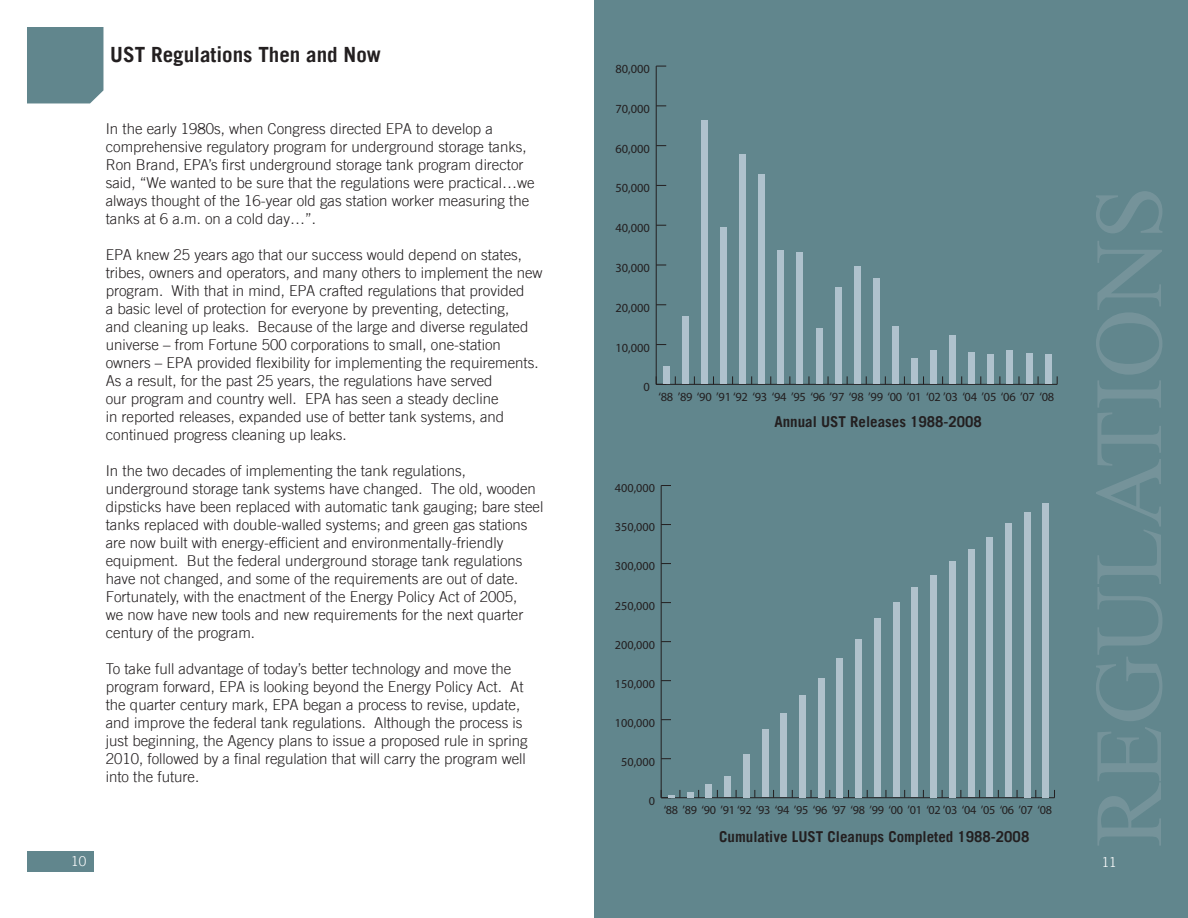
<style>
.page{position:relative;width:1188px;height:918px;background:#fff}
.page>*{position:absolute;margin:0;border:0;box-sizing:border-box;transform-origin:0 0}
.t1{font:700 21px "Trade Gothic LT";color:#231f20}
.t2{font:20.1px "Myriad";color:#231f20}
.t3{font:expanded 17.55px "Univers";color:#231f20}
.t4{font:300 15px/18px "Trade Gothic LT";color:#231f20}
.t5{font:700 15px "Trade Gothic LT";color:#231f20}
.t6{font:300 13.5px "Trade Gothic LT";color:#fff}
.t7{font:12.45px "Myriad";letter-spacing:-.02em;color:#231f20}
.t8{font:12.45px "Myriad";color:#231f20}
.t9{font:12.15px "Myriad";letter-spacing:-.02em;color:#231f20}
.t10{font:12.15px "Myriad";color:#231f20}
</style>
<div class="page">
<div style="left:27px;top:851px;width:66px;height:21px;background:#61868d"></div>
<div style="left:594px;top:0;width:594px;height:918px;background:#61868d"></div>
<div style="left:27px;top:27px;width:76px;height:76px;background:#61868d"></div>
<hr style="left:656px;top:384px;width:401px;height:1px;background:#231f20">
<hr style="left:656px;top:66px;width:1px;height:318px;background:#231f20">
<div style="left:663px;top:367px;width:7px;height:17px;background:#afc2cd"></div>
<div style="left:682px;top:316px;width:7px;height:68px;background:#afc2cd"></div>
<div style="left:701px;top:120px;width:7px;height:264px;background:#afc2cd"></div>
<div style="left:720px;top:228px;width:7px;height:156px;background:#afc2cd"></div>
<div style="left:739px;top:154px;width:7px;height:230px;background:#afc2cd"></div>
<div style="left:758px;top:175px;width:7px;height:209px;background:#afc2cd"></div>
<div style="left:777px;top:250px;width:7px;height:134px;background:#afc2cd"></div>
<div style="left:797px;top:252px;width:6px;height:132px;background:#afc2cd"></div>
<div style="left:816px;top:329px;width:6px;height:55px;background:#afc2cd"></div>
<div style="left:835px;top:287px;width:7px;height:97px;background:#afc2cd"></div>
<div style="left:854px;top:266px;width:7px;height:118px;background:#afc2cd"></div>
<div style="left:873px;top:279px;width:7px;height:105px;background:#afc2cd"></div>
<div style="left:892px;top:326px;width:7px;height:58px;background:#afc2cd"></div>
<div style="left:911px;top:358px;width:7px;height:26px;background:#afc2cd"></div>
<div style="left:930px;top:350px;width:7px;height:34px;background:#afc2cd"></div>
<div style="left:949px;top:336px;width:7px;height:48px;background:#afc2cd"></div>
<div style="left:968px;top:353px;width:7px;height:31px;background:#afc2cd"></div>
<div style="left:987px;top:354px;width:7px;height:30px;background:#afc2cd"></div>
<div style="left:1007px;top:351px;width:6px;height:33px;background:#afc2cd"></div>
<div style="left:1026px;top:354px;width:7px;height:30px;background:#afc2cd"></div>
<div style="left:1045px;top:354px;width:7px;height:30px;background:#afc2cd"></div>
<hr style="left:661px;top:797px;width:394px;height:1px;background:#231f20">
<hr style="left:661px;top:486px;width:1px;height:312px;background:#231f20">
<svg style="left:661px;top:790px;width:20px;height:8px"></svg>
<svg style="left:687px;top:790px;width:12px;height:8px"></svg>
<div style="left:705px;top:784px;width:7px;height:13px;background:#b0c2cc"></div>
<div style="left:724px;top:777px;width:7px;height:20px;background:#b0c2cc"></div>
<div style="left:743px;top:754px;width:7px;height:43px;background:#b0c2cc"></div>
<div style="left:762px;top:729px;width:6px;height:68px;background:#b0c2cc"></div>
<div style="left:780px;top:713px;width:7px;height:84px;background:#b0c2cc"></div>
<div style="left:799px;top:695px;width:7px;height:102px;background:#b0c2cc"></div>
<div style="left:818px;top:678px;width:7px;height:119px;background:#b0c2cc"></div>
<div style="left:837px;top:658px;width:6px;height:139px;background:#b0c2cc"></div>
<div style="left:855px;top:639px;width:7px;height:158px;background:#b0c2cc"></div>
<div style="left:874px;top:619px;width:7px;height:178px;background:#b0c2cc"></div>
<div style="left:893px;top:602px;width:7px;height:195px;background:#b0c2cc"></div>
<div style="left:912px;top:587px;width:6px;height:210px;background:#b0c2cc"></div>
<div style="left:930px;top:575px;width:7px;height:222px;background:#b0c2cc"></div>
<div style="left:949px;top:561px;width:7px;height:236px;background:#b0c2cc"></div>
<div style="left:968px;top:550px;width:6px;height:247px;background:#b0c2cc"></div>
<div style="left:986px;top:538px;width:7px;height:259px;background:#afc2cd"></div>
<div style="left:1005px;top:524px;width:7px;height:273px;background:#b0c2cc"></div>
<div style="left:1024px;top:512px;width:7px;height:285px;background:#b0c2cc"></div>
<div style="left:1043px;top:503px;width:6px;height:294px;background:#b0c2cc"></div>
<p class="t1" style="left:110px;top:42px;width:272px">UST Regulations Then and Now</p>
<p class="t4" style="left:106px;top:120px;width:430px">In the early 1980s, when Congress directed EPA to develop a comprehensive regulatory program for underground storage tanks, Ron Brand, EPA’s first underground storage tank program director said, “We wanted to be sure that the regulations were practical…we always thought of the 16-year old gas station worker measuring the tanks at 6 a.m. on a cold day…”.</p>
<p class="t4" style="left:106px;top:246px;width:438px">EPA knew 25 years ago that our success would depend on states, tribes, owners and operators, and many others to implement the new program. With that in mind, EPA crafted regulations that provided<br>a basic level of protection for everyone by preventing, detecting,<br>and cleaning up leaks. Because of the large and diverse regulated universe – from Fortune 500 corporations to small, one-station owners – EPA provided flexibility for implementing the requirements.<br>As a result, for the past 25 years, the regulations have served<br>our program and country well. EPA has seen a steady decline<br>in reported releases, expanded use of better tank systems, and continued progress cleaning up leaks.</p>
<p class="t4" style="left:106px;top:462px;width:439px">In the two decades of implementing the tank regulations, underground storage tank systems have changed. The old, wooden dipsticks have been replaced with automatic tank gauging; bare steel tanks replaced with double-walled systems; and green gas stations are now built with energy-efficient and environmentally-friendly equipment. But the federal underground storage tank regulations have not changed, and some of the requirements are out of date.<br>Fortunately, with the enactment of the Energy Policy Act of 2005,<br>we now have new tools and new requirements for the next quarter century of the program.</p>
<p class="t4" style="left:106px;top:660px;width:423px">To take full advantage of today’s better technology and move the program forward, EPA is looking beyond the Energy Policy Act. At the quarter century mark, EPA began a process to revise, update, and improve the federal tank regulations. Although the process is just beginning, the Agency plans to issue a proposed rule in spring 2010, followed by a final regulation that will carry the program well into the future.</p>
<p class="t6" style="left:71px;top:853px;width:17px">10</p>
<p class="t8" style="left:615px;top:63px;width:36px">80,000</p>
<p class="t8" style="left:615px;top:103px;width:36px">70,000</p>
<p class="t8" style="left:615px;top:142px;width:36px">60,000</p>
<p class="t8" style="left:615px;top:182px;width:36px">50,000</p>
<p class="t8" style="left:615px;top:222px;width:36px">40,000</p>
<p class="t8" style="left:615px;top:262px;width:36px">30,000</p>
<p class="t8" style="left:615px;top:301px;width:36px">20,000</p>
<p class="t8" style="left:615px;top:341px;width:36px">10,000</p>
<p class="t8" style="left:644px;top:381px;width:8px">0</p>
<p class="t7" style="left:658px;top:390px;width:397px">‘88 ’89 ‘90 ’91 ‘92 ‘93 ‘94 ’95 ‘96 ’97 ‘98 ’99 ‘00 ’01 ‘02 ’03 ‘04 ’05 ‘06 ’07 ‘08</p>
<p class="t3" style="left:773px;top:412px;width:218px">Annual UST Releases</p>
<p class="t5" style="left:774px;top:413px;width:209px">Annual UST Releases 1988-2008</p>
<p class="t10" style="left:615px;top:482px;width:42px">400,000</p>
<p class="t10" style="left:615px;top:521px;width:42px">350,000</p>
<p class="t10" style="left:615px;top:560px;width:42px">300,000</p>
<p class="t10" style="left:615px;top:599px;width:42px">250,000</p>
<p class="t10" style="left:615px;top:638px;width:42px">200,000</p>
<p class="t10" style="left:615px;top:677px;width:42px">150,000</p>
<p class="t10" style="left:615px;top:717px;width:42px">100,000</p>
<p class="t10" style="left:621px;top:756px;width:35px">50,000</p>
<p class="t10" style="left:649px;top:795px;width:8px">0</p>
<p class="t9" style="left:664px;top:804px;width:390px">‘88 ’89 ‘90 ’91 ‘92 ‘93 ‘94 ’95 ‘96 ’97 ‘98 ’99 ‘00 ’01 ‘02 ’03 ‘04 ’05 ‘06 ’07 ‘08</p>
<p class="t2" style="left:751px;top:827px;width:223px">LUST Cleanups Completed</p>
<p class="t5" style="left:719px;top:828px;width:312px">Cumulative LUST Cleanups Completed 1988-2008</p>
<p class="t6" style="left:1102px;top:854px;width:17px">11</p>
</div>
